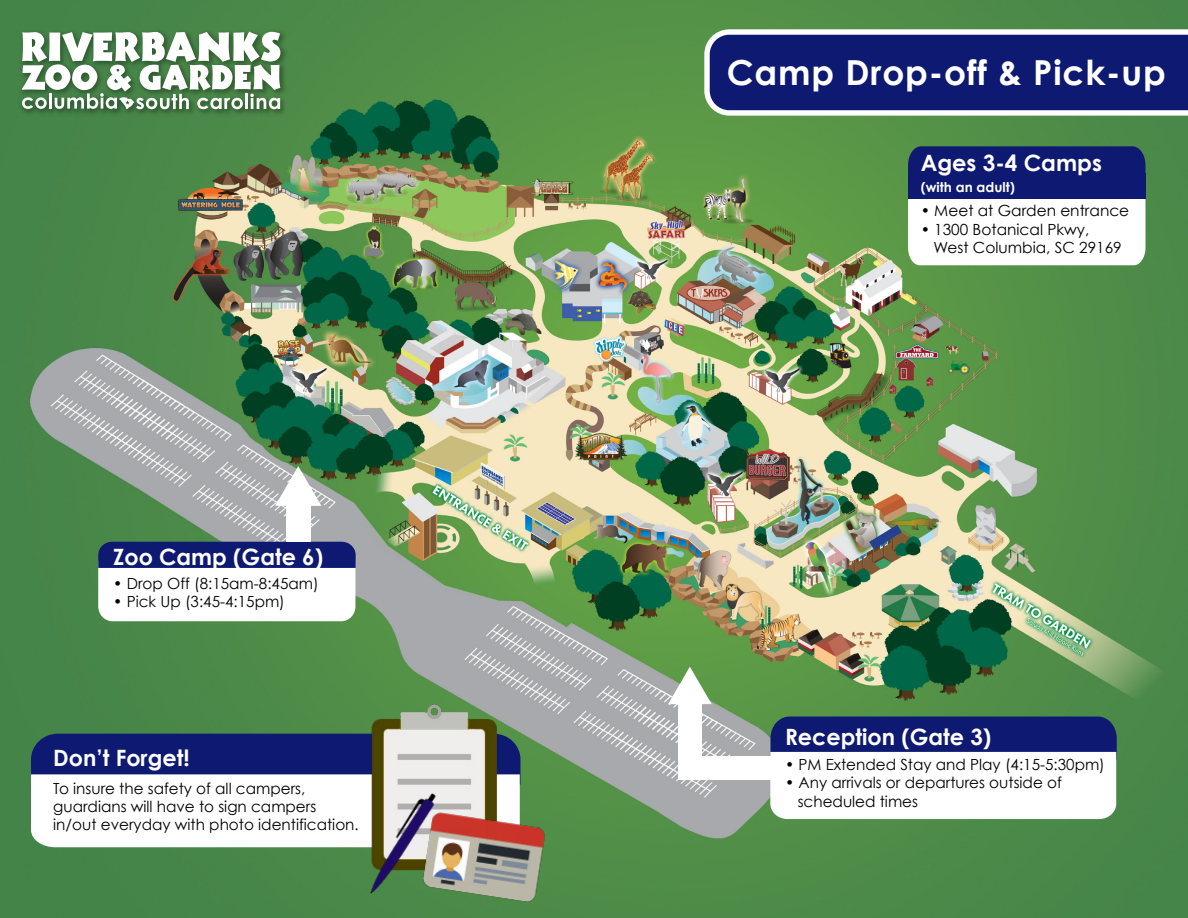
<style>
.page{position:relative;width:1188px;height:918px;background:#fff}
.page>*{position:absolute;margin:0;border:0;box-sizing:border-box;transform-origin:0 0}
.t1{font:700 34.5px "Century Gothic";letter-spacing:.025em;color:#fff}
.t2{font:700 22.5px "Century Gothic";color:#fff}
.t3{font:15.3px/18px "Century Gothic";color:#000}
.t4{font:700 13.5px "Century Gothic";color:#fff}
</style>
<div class="page">
<img style="left:0;top:0;width:1188px;height:918px">
<svg style="left:859px;top:516px;width:53px;height:42px;background:#79816f"></svg>
<svg style="left:98px;top:542px;width:258px;height:79px"></svg>
<div style="left:286px;top:500px;width:25px;height:42px;background:#fff"></div>
<svg style="left:275px;top:466px;width:46px;height:40px"></svg>
<svg style="left:31px;top:734px;width:489px;height:113px"></svg>
<svg style="left:668px;top:667px;width:44px;height:37px"></svg>
<div style="left:678px;top:704px;width:23px;height:75px;background:#fff"></div>
<div style="left:678px;top:756px;width:159px;height:24px;background:#fff"></div>
<svg style="left:770px;top:717px;width:347px;height:102px"></svg>
<img style="left:359px;top:701px;width:152px;height:102px">
<img style="left:472px;top:803px;width:83px;height:110px">
<img style="left:336px;top:776px;width:136px;height:141px">
<svg style="left:908px;top:146px;width:238px;height:119px"></svg>
<svg style="left:704px;top:29px;width:484px;height:87px;background:#2e3983"></svg>
<img style="left:17px;top:26px;width:274px;height:93px">
<svg style="left:22px;top:32px;width:258px;height:77px"></svg>
<h2 class="t2" style="left:113px;top:542px;width:211px">Zoo Camp (Gate 6)</h2>
<p class="t3" style="left:113px;top:574px;width:207px">• Drop Off (8:15am-8:45am)</p>
<p class="t3" style="left:113px;top:592px;width:173px">• Pick Up (3:45-4:15pm)</p>
<h2 class="t2" style="left:53px;top:744px;width:138px">Don’t Forget!</h2>
<p class="t3" style="left:53px;top:779px;width:307px">To insure the safety of all campers, guardians will have to sign campers in/out everyday with photo identification.</p>
<h1 class="t1" style="left:727px;top:51px;width:441px">Camp Drop-off &amp; Pick-up</h1>
<h2 class="t2" style="left:921px;top:149px;width:183px">Ages 3-4 Camps</h2>
<p class="t4" style="left:921px;top:179px;width:96px">(with an adult)</p>
<p class="t3" style="left:921px;top:201px;width:210px">• Meet at Garden entrance</p>
<p class="t3" style="left:933px;top:220px;width:190px;line-height:18.5px;text-indent:-13px">• 1300 Botanical Pkwy,<br>West Columbia, SC 29169</p>
<h2 class="t2" style="left:785px;top:722px;width:208px">Reception (Gate 3)</h2>
<p class="t3" style="left:785px;top:755px;width:321px">• PM Extended Stay and Play (4:15-5:30pm)</p>
<p class="t3" style="left:798px;top:773px;width:266px;line-height:18.5px;text-indent:-13px">• Any arrivals or departures outside of scheduled times</p>
</div>
